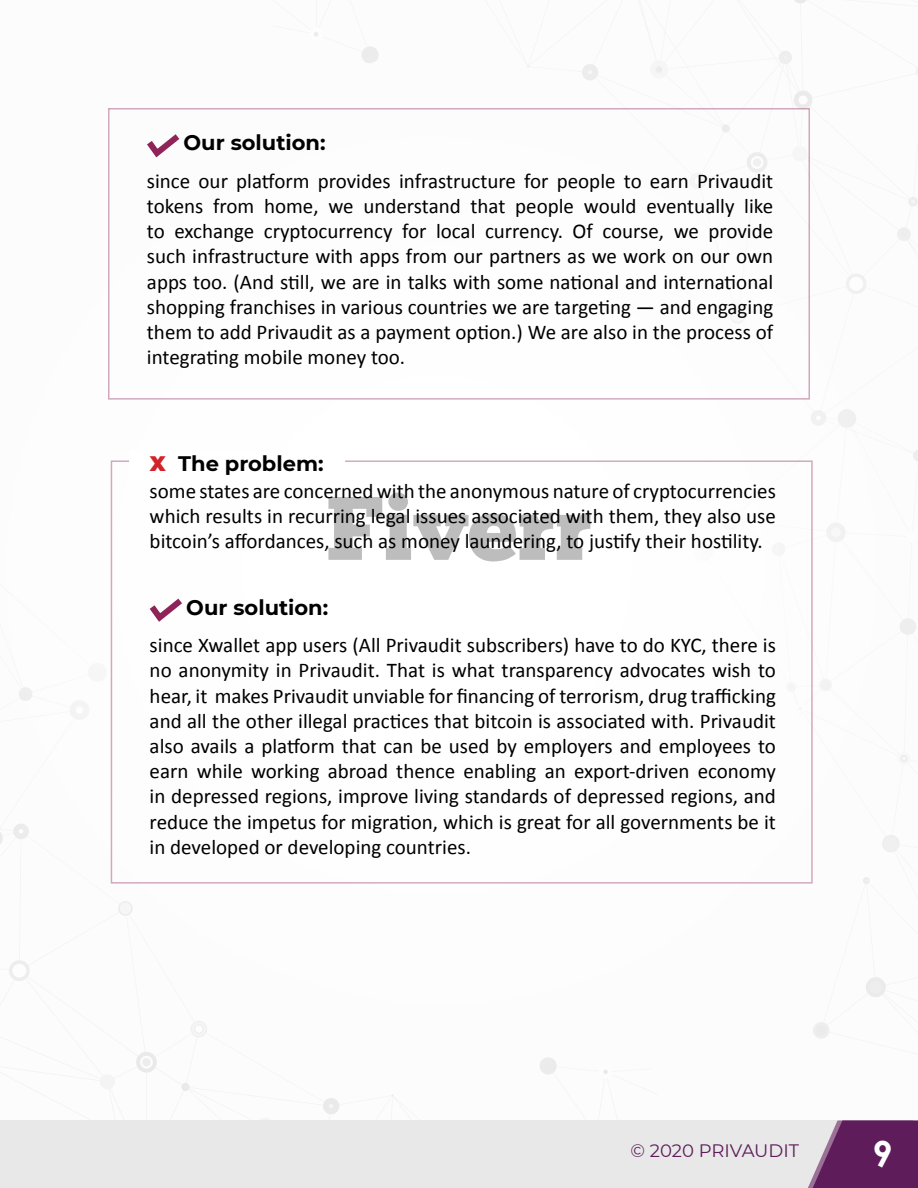
<style>
.page{position:relative;width:918px;height:1188px;background:#fff}
.page>*{position:absolute;margin:0;border:0;box-sizing:border-box;transform-origin:0 0}
.t1{font:90px "Chunk Five Ex";color:#000}
.t2{font:700 36px "Century Gothic";color:#fff}
.t3{font:21px/25.2px "Calibri";color:#000;text-align:justify}
.t4{font:700 21px "Montserrat";color:#000}
.t5{font:18px "Montserrat";letter-spacing:-.005em;color:#5e1c5a}
.s1{font-weight:900;color:#d2232a}
</style>
<div class="page">
<img style="left:0;top:0;width:918px;height:1120px">
<div style="left:0;top:1120px;width:918px;height:68px;background:#e8e8e8"></div>
<svg style="left:808px;top:1120px;width:110px;height:68px;background:#733b70"></svg>
<div style="left:129px;top:451px;width:215px;height:28px;background:#fff"></div>
<svg style="left:144px;top:593px;width:45px;height:33px"></svg>
<svg style="left:141px;top:128px;width:45px;height:34px"></svg>
<p class="t4" style="left:184px;top:128px;width:144px">Our solution:</p>
<p class="t3" style="left:147px;top:168px;width:628px">since our platform provides infrastructure for people to earn Privaudit tokens from home, we understand that people would eventually like to exchange cryptocurrency for local currency. Of course, we provide such infrastructure with apps from our partners as we work on our own apps too. (And still, we are in talks with some national and international shopping franchises in various countries we are targeting — and engaging them to add Privaudit as a payment option.) We are also in the process of integrating mobile money too.</p>
<p class="t4" style="left:150px;top:449px;width:175px"><span class="s1">X</span> The problem:</p>
<p class="t3" style="left:150px;top:479px;width:628px">some states are concerned with the anonymous nature of cryptocurrencies which results in recurring legal issues associated with them, they also use bitcoin’s affordances, such as money laundering, to justify their hostility.</p>
<h1 class="t1" style="left:326px;top:461px;width:267px">Fiverr</h1>
<p class="t4" style="left:186px;top:592px;width:144px">Our solution:</p>
<p class="t3" style="left:150px;top:633px;width:628px">since Xwallet app users (All Privaudit subscribers) have to do KYC, there is no anonymity in Privaudit. That is what transparency advocates wish to hear, it makes Privaudit unviable for financing of terrorism, drug trafficking and all the other illegal practices that bitcoin is associated with. Privaudit also avails a platform that can be used by employers and employees to earn while working abroad thence enabling an export-driven economy in depressed regions, improve living standards of depressed regions, and reduce the impetus for migration, which is great for all governments be it in developed or developing countries.</p>
<p class="t5" style="left:631px;top:1139px;width:170px">© 2020 PRIVAUDIT</p>
<h2 class="t2" style="left:873px;top:1127px;width:22px">9</h2>
</div>
